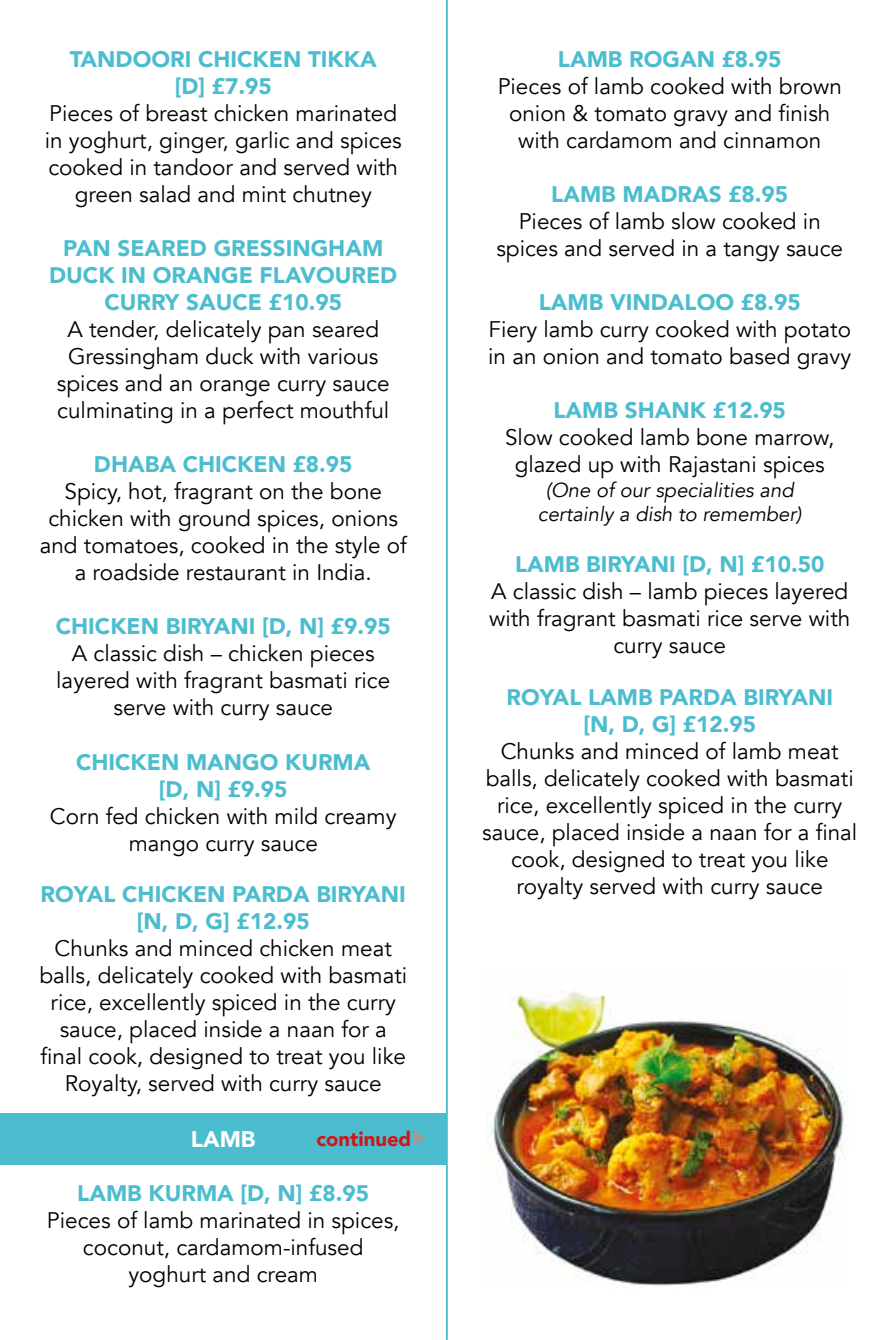
<style>
.page{position:relative;width:893px;height:1340px;background:#fff}
.page>*{position:absolute;margin:0;border:0;box-sizing:border-box;transform-origin:0 0}
.t1{font:22.5px/27px "Avenir";color:#000;text-align:center}
.t2{font:900 22.5px/27px "Avenir";color:#4cbdce;text-align:center}
.t3{font:900 22.5px "Avenir";color:#fff}
.t4{font:italic 20.25px/24.3px "Avenir";color:#000;text-align:center}
.t5{font:900 20.25px "Avenir";color:#cd171a}
</style>
<div class="page">
<div style="left:0;top:1113px;width:446px;height:51px;background:#4cbdce"></div>
<img style="left:487px;top:992px;width:360px;height:294px">
<svg style="left:446px;top:0;width:1px;height:1340px"></svg>
<p class="t2" style="left:70px;top:45px;width:308px">TANDOORI CHICKEN TIKKA [D] £7.95</p>
<p class="t1" style="left:45px;top:100px;width:359px">Pieces of breast chicken marinated in yoghurt, ginger, garlic and spices cooked in tandoor and served with green salad and mint chutney</p>
<p class="t2" style="left:49px;top:234px;width:350px">PAN SEARED GRESSINGHAM<br>DUCK IN ORANGE FLAVOURED<br>CURRY SAUCE £10.95</p>
<p class="t1" style="left:57px;top:316px;width:334px">A tender, delicately pan seared<br>Gressingham duck with various spices and an orange curry sauce culminating in a perfect mouthful</p>
<p class="t2" style="left:94px;top:450px;width:260px">DHABA CHICKEN £8.95</p>
<p class="t1" style="left:40px;top:478px;width:369px">Spicy, hot, fragrant on the bone chicken with ground spices, onions and tomatoes, cooked in the style of a roadside restaurant in India.</p>
<p class="t2" style="left:56px;top:612px;width:336px">CHICKEN BIRYANI [D, N] £9.95</p>
<p class="t1" style="left:56px;top:640px;width:336px">A classic dish – chicken pieces layered with fragrant basmati rice serve with curry sauce</p>
<p class="t2" style="left:76px;top:747px;width:296px">CHICKEN MANGO KURMA [D, N] £9.95</p>
<p class="t1" style="left:50px;top:802px;width:348px">Corn fed chicken with mild creamy mango curry sauce</p>
<p class="t2" style="left:41px;top:880px;width:367px">ROYAL CHICKEN PARDA BIRYANI [N, D, G] £12.95</p>
<p class="t1" style="left:39px;top:935px;width:369px">Chunks and minced chicken meat balls, delicately cooked with basmati rice, excellently spiced in the curry sauce, placed inside a naan for a final cook, designed to treat you like Royalty, served with curry sauce</p>
<p class="t5" style="left:317px;top:1121px;width:96px">CONTINUED</p>
<p class="t3" style="left:191px;top:1120px;width:66px">LAMB</p>
<p class="t2" style="left:77px;top:1179px;width:293px">LAMB KURMA [D, N] £8.95</p>
<p class="t1" style="left:47px;top:1207px;width:354px">Pieces of lamb marinated in spices, coconut, cardamom-infused yoghurt and cream</p>
<p class="t2" style="left:558px;top:45px;width:225px">LAMB ROGAN £8.95</p>
<p class="t1" style="left:498px;top:73px;width:346px">Pieces of lamb cooked with brown onion &amp; tomato gravy and finish with cardamom and cinnamon</p>
<p class="t2" style="left:551px;top:180px;width:238px">LAMB MADRAS £8.95</p>
<p class="t1" style="left:496px;top:208px;width:348px">Pieces of lamb slow cooked in spices and served in a tangy sauce</p>
<p class="t2" style="left:539px;top:288px;width:263px">LAMB VINDALOO £8.95</p>
<p class="t1" style="left:488px;top:316px;width:364px;text-align:left">Fiery lamb curry cooked with potato in an onion and tomato based gravy</p>
<p class="t2" style="left:554px;top:396px;width:234px">LAMB SHANK £12.95</p>
<p class="t1" style="left:505px;top:424px;width:331px">Slow cooked lamb bone marrow, glazed up with Rajastani spices</p>
<p class="t4" style="left:538px;top:478px;width:265px">(One of our specialities and certainly a dish to remember)</p>
<p class="t2" style="left:515px;top:550px;width:311px">LAMB BIRYANI [D, N] £10.50</p>
<p class="t1" style="left:489px;top:578px;width:363px">A classic dish – lamb pieces layered with fragrant basmati rice serve with curry sauce</p>
<p class="t2" style="left:506px;top:682px;width:328px">ROYAL LAMB PARDA BIRYANI [N, D, G] £12.95</p>
<p class="t1" style="left:482px;top:738px;width:377px">Chunks and minced of lamb meat balls, delicately cooked with basmati rice, excellently spiced in the curry sauce, placed inside a naan for a final cook, designed to treat you like royalty served with curry sauce</p>
</div>
